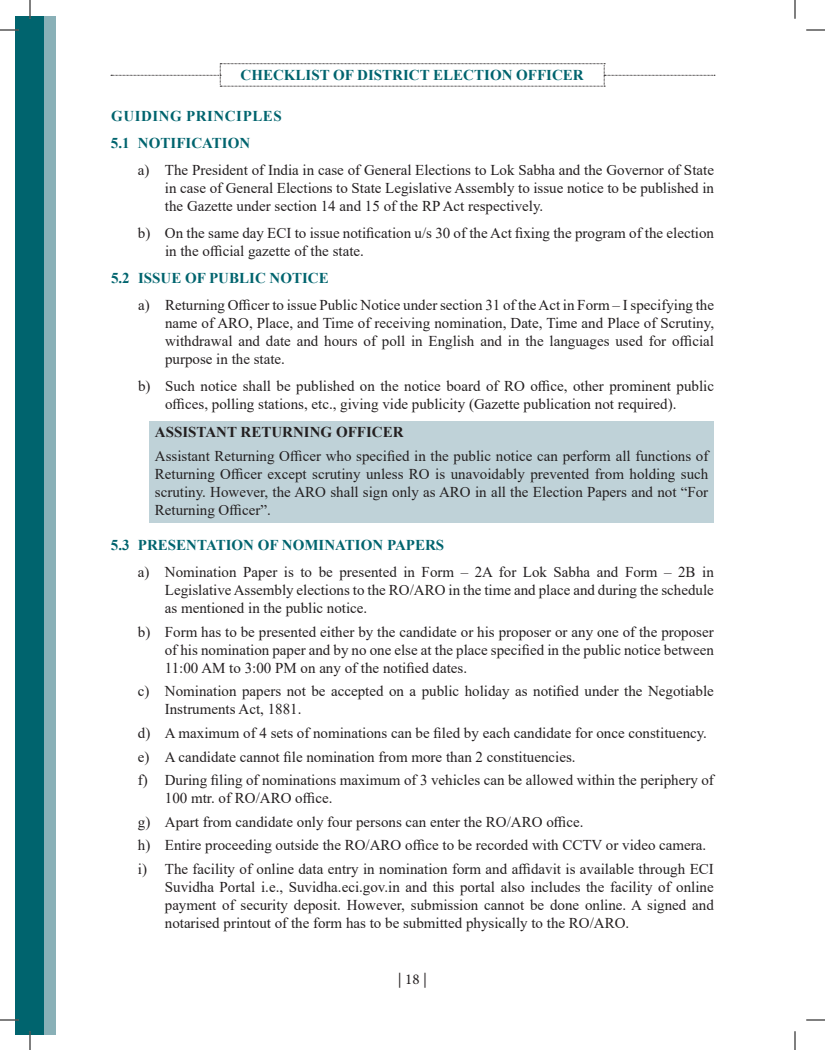
<style>
.page{position:relative;width:825px;height:1050px;background:#fff}
.page>*{position:absolute;margin:0;border:0;box-sizing:border-box;transform-origin:0 0}
.t1{font:15px/18px "Times New Roman";color:#231f20;text-align:justify}
.t2{font:700 15px "Times New Roman";color:#00646e}
.t3{font:700 15px/27px "Times New Roman";letter-spacing:.035em;color:#00646e}
.t4{font:700 15px "Times New Roman";color:#231f20}
.t5{font:15px "Minion Pro";color:#231f20}
</style>
<div class="page">
<div style="left:16px;top:16px;width:39px;height:1018px;background:#89b0b7"></div>
<div style="left:16px;top:16px;width:28px;height:1018px;background:#00646e"></div>
<svg style="left:111px;top:63px;width:604px;height:24px"></svg>
<div style="left:149px;top:421px;width:565px;height:102px;background:#bfd2d8"></div>
<svg style="left:0;top:30px;width:19px;height:1px"></svg>
<svg style="left:806px;top:30px;width:19px;height:1px"></svg>
<svg style="left:0;top:1020px;width:19px;height:1px"></svg>
<svg style="left:806px;top:1020px;width:19px;height:1px"></svg>
<svg style="left:30px;top:0;width:1px;height:19px"></svg>
<svg style="left:30px;top:1031px;width:1px;height:19px"></svg>
<svg style="left:795px;top:0;width:1px;height:19px"></svg>
<svg style="left:795px;top:1031px;width:1px;height:19px"></svg>
<p class="t2" style="left:241px;top:64px;width:345px">CHECKLIST OF DISTRICT ELECTION OFFICER</p>
<p class="t3" style="left:111px;top:102px;width:172px">GUIDING PRINCIPLES<br>5.1 NOTIFICATION</p>
<p class="t1" style="left:165px;top:161px;width:551px;text-indent:-27px">a) The President of India in case of General Elections to Lok Sabha and the Governor of State in case of General Elections to State Legislative Assembly to issue notice to be published in the Gazette under section 14 and 15 of the RP Act respectively.</p>
<p class="t1" style="left:165px;top:224px;width:551px;text-indent:-27px">b) On the same day ECI to issue notification u/s 30 of the Act fixing the program of the election in the official gazette of the state.</p>
<p class="t2" style="left:111px;top:267px;width:219px">5.2 ISSUE OF PUBLIC NOTICE</p>
<p class="t1" style="left:165px;top:296px;width:551px;text-indent:-27px">a) Returning Officer to issue Public Notice under section 31 of theAct in Form – I specifying the name of ARO, Place, and Time of receiving nomination, Date, Time and Place of Scrutiny, withdrawal and date and hours of poll in English and in the languages used for official purpose in the state.</p>
<p class="t1" style="left:165px;top:377px;width:550px;text-indent:-27px">b) Such notice shall be published on the notice board of RO office, other prominent public offices, polling stations, etc., giving vide publicity (Gazette publication not required).</p>
<p class="t4" style="left:155px;top:421px;width:250px">ASSISTANT RETURNING OFFICER</p>
<p class="t1" style="left:155px;top:446px;width:555px">Assistant Returning Officer who specified in the public notice can perform all functions of Returning Officer except scrutiny unless RO is unavoidably prevented from holding such scrutiny. However, the ARO shall sign only as ARO in all the Election Papers and not “For Returning Officer”.</p>
<p class="t2" style="left:111px;top:534px;width:335px">5.3 PRESENTATION OF NOMINATION PAPERS</p>
<p class="t1" style="left:165px;top:563px;width:551px;text-indent:-27px">a) Nomination Paper is to be presented in Form – 2A for Lok Sabha and Form – 2B in Legislative Assembly elections to the RO/ARO in the time and place and during the schedule as mentioned in the public notice.</p>
<p class="t1" style="left:165px;top:622px;width:551px;text-indent:-27px">b) Form has to be presented either by the candidate or his proposer or any one of the proposer of his nomination paper and by no one else at the place specified in the public notice between 11:00 AM to 3:00 PM on any of the notified dates.</p>
<p class="t1" style="left:165px;top:682px;width:551px;text-indent:-27px">c) Nomination papers not be accepted on a public holiday as notified under the Negotiable<br>Instruments Act, 1881.</p>
<p class="t1" style="left:138px;top:721px;width:578px;line-height:23.6px;text-align:left">d) A maximum of 4 sets of nominations can be filed by each candidate for once constituency. e) A candidate cannot file nomination from more than 2 constituencies.<br>f) During filing of nominations maximum of 3 vehicles can be allowed within the periphery of</p>
<p class="t1" style="left:138px;top:786px;width:577px;line-height:23.6px;text-align:left;text-indent:27px">100 mtr. of RO/ARO office.<br>g) Apart from candidate only four persons can enter the RO/ARO office.<br>h) Entire proceeding outside the RO/ARO office to be recorded with CCTV or video camera. i) The facility of online data entry in nomination form and affidavit is available through ECI</p>
<p class="t1" style="left:165px;top:878px;width:551px">Suvidha Portal i.e., Suvidha.eci.gov.in and this portal also includes the facility of online payment of security deposit. However, submission cannot be done online. A signed and notarised printout of the form has to be submitted physically to the RO/ARO.</p>
<p class="t5" style="left:398px;top:969px;width:31px">| 18 |</p>
</div>
